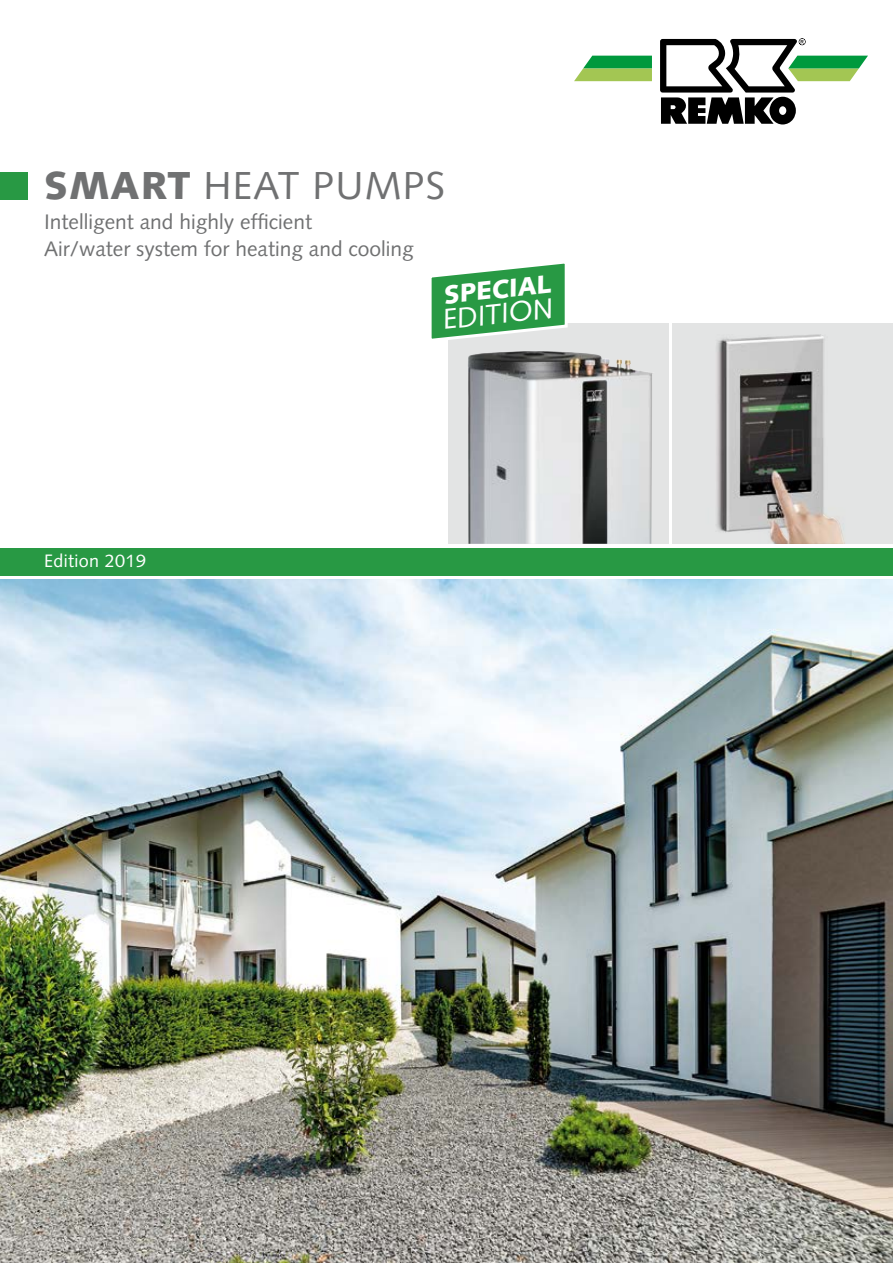
<style>
.page{position:relative;width:893px;height:1263px;background:#fff}
.page>*{position:absolute;margin:0;border:0;box-sizing:border-box;transform-origin:0 0}
.Headline{font:39px "Syntax LT Std";letter-spacing:.03em;color:#707172}
.t1{font:28.5px "Syntax";color:#fff}
.t2{font:900 25.65px "Syntax";color:#fff}
.Subheadline{font:21px/27px "Syntax LT Std";color:#707172}
.Titel_-_Ausgabe{font:18px "Syntax";letter-spacing:.02em;color:#fff}
.s1{font-weight:900}
</style>
<div class="page">
<div style="left:0;top:548px;width:893px;height:27px;background:#289944"></div>
<svg style="left:574px;top:56px;width:78px;height:25px;background:#6cba5f"></svg>
<svg style="left:660px;top:38px;width:208px;height:86px"></svg>
<div style="left:0;top:172px;width:27px;height:27px;background:#289944"></div>
<div style="left:449px;top:324px;width:220px;height:220px;background:#e3e4e4"></div>
<div style="left:673px;top:324px;width:220px;height:220px;background:#e3e4e4"></div>
<img style="left:673px;top:323px;width:199px;height:221px">
<img style="left:723px;top:334px;width:121px;height:210px">
<svg style="left:431px;top:263px;width:138px;height:81px"></svg>
<img style="left:0;top:579px;width:893px;height:684px">
<img style="left:468px;top:351px;width:185px;height:193px">
<p class="Headline" style="left:44px;top:163px;width:403px"><span class="s1">SMART</span> HEAT PUMPS</p>
<p class="Subheadline" style="left:44px;top:208px;width:371px">Intelligent and highly efficient<br>Air/water system for heating and cooling</p>
<p class="Titel_-_Ausgabe" style="left:44px;top:550px;width:104px">Edition 2019</p>
<p class="t2" style="left:442px;top:280px;width:110px;rotate:-6deg">SPECIAL</p>
<p class="t1" style="left:440px;top:303px;width:112px;rotate:-6deg">EDITION</p>
</div>
